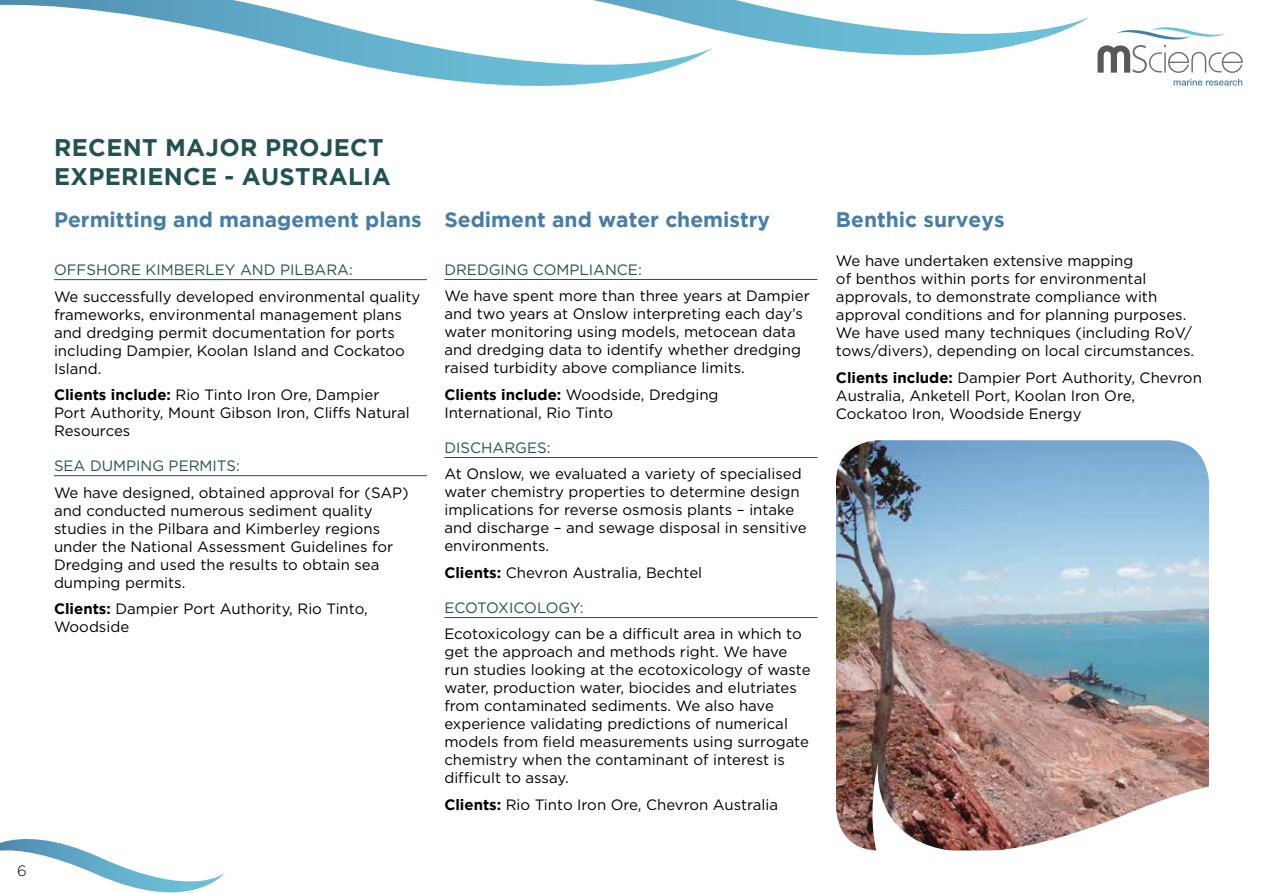
<style>
.page{position:relative;width:1263px;height:893px;background:#fff}
.page>*{position:absolute;margin:0;border:0;box-sizing:border-box;transform-origin:0 0}
.t1{font:700 24px/28.8px "Gotham";letter-spacing:.015em;color:#225352}
.t2{font:700 21px "Gotham";color:#477da6}
.t3{font:15px/18px "Gotham";color:#000}
.t4{font:15px "Gotham";color:#225352}
.t5{font:15px "Gotham";letter-spacing:-.02em;color:#225352}
.t6{font:300 15px "Gotham";color:#000}
.s1{font-weight:700}
</style>
<div class="page">
<svg style="left:1173px;top:79px;width:69px;height:7px"></svg>
<svg style="left:1097px;top:27px;width:146px;height:46px"></svg>
<svg style="left:0;top:0;width:284px;height:47px"></svg>
<svg style="left:284px;top:0;width:805px;height:86px"></svg>
<svg style="left:0;top:839px;width:225px;height:54px"></svg>
<hr style="left:54px;top:279px;width:373px;height:1px;background:#225352">
<hr style="left:54px;top:475px;width:373px;height:1px;background:#225352">
<hr style="left:444px;top:279px;width:373px;height:1px;background:#225352">
<hr style="left:444px;top:457px;width:373px;height:1px;background:#225352">
<hr style="left:444px;top:617px;width:373px;height:1px;background:#225352">
<img style="left:836px;top:440px;width:373px;height:257px">
<img style="left:836px;top:697px;width:373px;height:154px">
<p class="t6" style="left:17px;top:862px;width:11px">6</p>
<h1 class="t1" style="left:54px;top:132px;width:338px">RECENT MAJOR PROJECT<br>EXPERIENCE - AUSTRALIA</h1>
<h2 class="t2" style="left:54px;top:208px;width:369px">Permitting and management plans</h2>
<p class="t4" style="left:54px;top:261px;width:300px">OFFSHORE KIMBERLEY AND PILBARA:</p>
<p class="t3" style="left:54px;top:287px;width:368px">We successfully developed environmental quality frameworks, environmental management plans and dredging permit documentation for ports including Dampier, Koolan Island and Cockatoo Island.</p>
<p class="t3" style="left:54px;top:385px;width:357px"><span class="s1">Clients include:</span> Rio Tinto Iron Ore, Dampier<br>Port Authority, Mount Gibson Iron, Cliffs Natural<br>Resources</p>
<p class="t4" style="left:54px;top:457px;width:187px">SEA DUMPING PERMITS:</p>
<p class="t3" style="left:54px;top:483px;width:356px">We have designed, obtained approval for (SAP) and conducted numerous sediment quality studies in the Pilbara and Kimberley regions under the National Assessment Guidelines for Dredging and used the results to obtain sea dumping permits.</p>
<p class="t3" style="left:54px;top:599px;width:315px"><span class="s1">Clients:</span> Dampier Port Authority, Rio Tinto,<br>Woodside</p>
<h2 class="t2" style="left:444px;top:207px;width:327px">Sediment and water chemistry</h2>
<p class="t4" style="left:444px;top:261px;width:199px">DREDGING COMPLIANCE:</p>
<p class="t3" style="left:444px;top:287px;width:367px">We have spent more than three years at Dampier and two years at Onslow interpreting each day’s water monitoring using models, metocean data and dredging data to identify whether dredging raised turbidity above compliance limits.</p>
<p class="t3" style="left:444px;top:385px;width:276px"><span class="s1">Clients include:</span> Woodside, Dredging<br>International, Rio Tinto</p>
<p class="t4" style="left:444px;top:439px;width:108px">DISCHARGES:</p>
<p class="t3" style="left:444px;top:465px;width:364px">At Onslow, we evaluated a variety of specialised water chemistry properties to determine design implications for reverse osmosis plants – intake and discharge – and sewage disposal in sensitive environments.</p>
<p class="t3" style="left:444px;top:563px;width:259px"><span class="s1">Clients:</span> Chevron Australia, Bechtel</p>
<p class="t5" style="left:444px;top:599px;width:141px">ECOTOXICOLOGY:</p>
<p class="t3" style="left:444px;top:625px;width:368px">Ecotoxicology can be a difficult area in which to get the approach and methods right. We have run studies looking at the ecotoxicology of waste water, production water, biocides and elutriates from contaminated sediments. We also have experience validating predictions of numerical models from field measurements using surrogate chemistry when the contaminant of interest is difficult to assay.</p>
<p class="t3" style="left:444px;top:795px;width:335px"><span class="s1">Clients:</span> Rio Tinto Iron Ore, Chevron Australia</p>
<h2 class="t2" style="left:836px;top:207px;width:170px">Benthic surveys</h2>
<p class="t3" style="left:836px;top:252px;width:360px">We have undertaken extensive mapping<br>of benthos within ports for environmental approvals, to demonstrate compliance with approval conditions and for planning purposes.<br>We have used many techniques (including RoV/ tows/divers), depending on local circumstances.</p>
<p class="t3" style="left:836px;top:368px;width:367px"><span class="s1">Clients include:</span> Dampier Port Authority, Chevron<br>Australia, Anketell Port, Koolan Iron Ore,<br>Cockatoo Iron, Woodside Energy</p>
</div>
